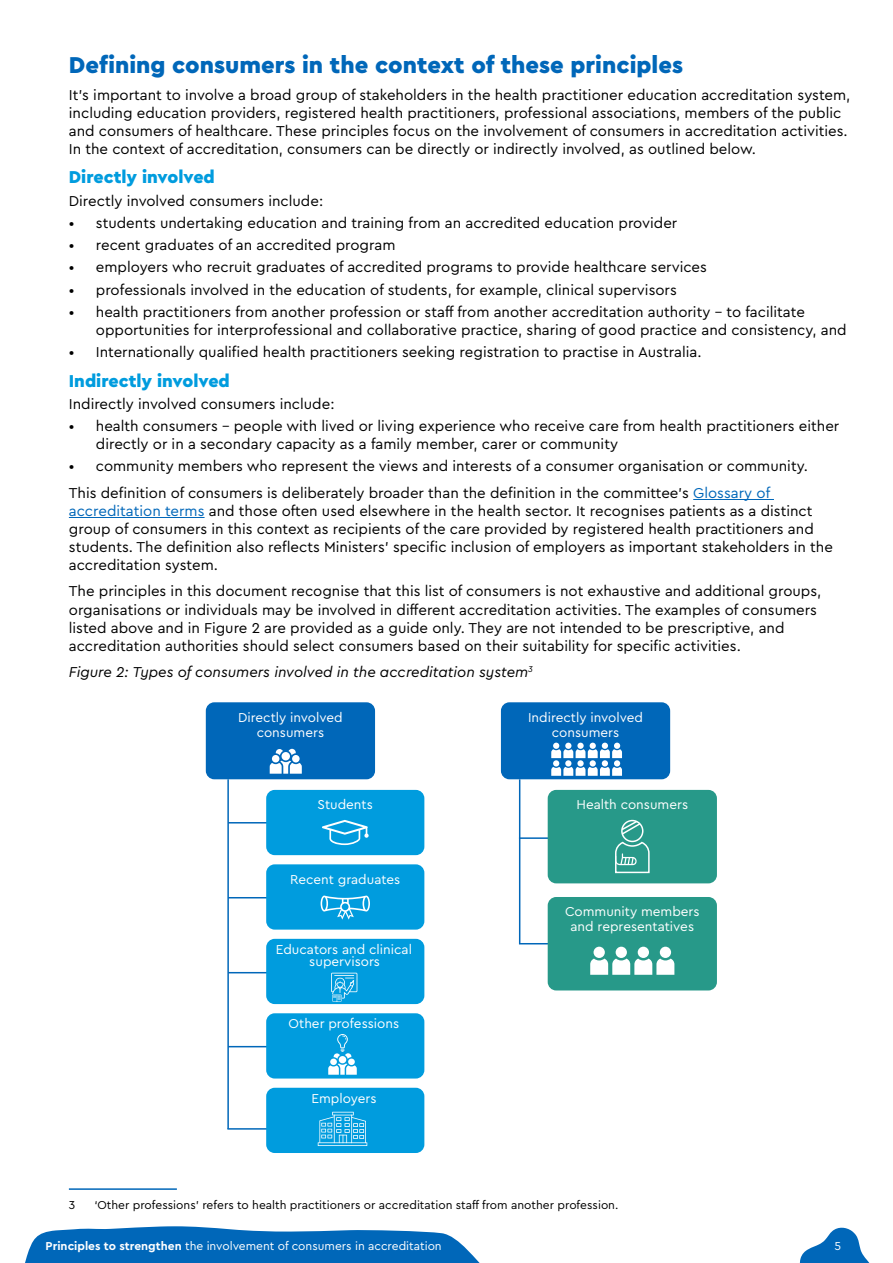
<style>
.page{position:relative;width:893px;height:1263px;background:#fff}
.page>*{position:absolute;margin:0;border:0;box-sizing:border-box;transform-origin:0 0}
.t1{font:900 24px "Cera Pro";color:#0067b9}
.t2{font:900 18px "Cera Pro";color:#009cde}
.t3{font:15px/18px "Cera Pro";color:#000}
.t4{font:italic 15px "Cera Pro";color:#000}
.t5{font:13.5px/15px "Cera Pro";color:#fff;text-align:center}
.t6{font:12px "Cera Pro";color:#fff}
.Footnote{font:12px "Cera Pro";color:#000}
.s1{color:#0067b9}
.s2{font-weight:700}
</style>
<div class="page">
<svg style="left:25px;top:1226px;width:455px;height:37px;background:#257dc3"></svg>
<svg style="left:799px;top:1227px;width:71px;height:36px"></svg>
<hr style="left:693px;top:499px;width:81px;height:1px;background:#0067b9">
<hr style="left:69px;top:517px;width:136px;height:1px;background:#0067b9">
<hr style="left:69px;top:1188px;width:108px;height:2px;background:#0067b9">
<hr style="left:227px;top:1128px;width:59px;height:2px;background:#0067b9">
<div style="left:206px;top:702px;width:169px;height:77px;background:#0067b9;border-radius:9px"></div>
<div style="left:501px;top:702px;width:169px;height:77px;background:#0067b9;border-radius:9px"></div>
<div style="left:548px;top:790px;width:169px;height:93px;background:#279989;border-radius:9px"></div>
<div style="left:548px;top:897px;width:169px;height:93px;background:#279989;border-radius:9px"></div>
<div style="left:272px;top:755px;width:7px;height:7px;background:#fff;border-radius:50%"></div>
<div style="left:292px;top:755px;width:8px;height:7px;background:#fff;border-radius:50%"></div>
<div style="left:282px;top:752px;width:8px;height:8px;background:#fff;border-radius:50%"></div>
<svg style="left:270px;top:761px;width:32px;height:13px"></svg>
<svg style="left:289px;top:749px;width:7px;height:6px"></svg>
<svg style="left:276px;top:749px;width:7px;height:6px"></svg>
<div style="left:593px;top:947px;width:12px;height:11px;background:#fff;border-radius:50%"></div>
<div style="left:616px;top:947px;width:11px;height:11px;background:#fff;border-radius:50%"></div>
<div style="left:638px;top:947px;width:11px;height:11px;background:#fff;border-radius:50%"></div>
<div style="left:660px;top:947px;width:11px;height:11px;background:#fff;border-radius:50%"></div>
<svg style="left:590px;top:958px;width:84px;height:17px"></svg>
<svg style="left:518px;top:743px;width:132px;height:202px"></svg>
<hr style="left:227px;top:779px;width:2px;height:350px;background:#0067b9">
<hr style="left:228px;top:1046px;width:53px;height:1px;background:#0067b9">
<hr style="left:228px;top:972px;width:53px;height:1px;background:#0067b9">
<hr style="left:228px;top:897px;width:53px;height:1px;background:#0067b9">
<hr style="left:228px;top:822px;width:53px;height:1px;background:#0067b9">
<div style="left:266px;top:790px;width:158px;height:65px;background:#009cde;border-radius:9px"></div>
<div style="left:266px;top:864px;width:158px;height:66px;background:#009cde;border-radius:9px"></div>
<div style="left:266px;top:939px;width:158px;height:65px;background:#009cde;border-radius:9px"></div>
<div style="left:266px;top:1013px;width:158px;height:65px;background:#009cde;border-radius:9px"></div>
<div style="left:266px;top:1088px;width:158px;height:65px;background:#009cde;border-radius:9px"></div>
<svg style="left:322px;top:820px;width:47px;height:25px"></svg>
<svg style="left:321px;top:895px;width:49px;height:24px"></svg>
<svg style="left:331px;top:973px;width:26px;height:29px"></svg>
<svg style="left:328px;top:1034px;width:29px;height:41px"></svg>
<hr style="left:332px;top:1112px;width:22px;height:3px;background:#fff">
<svg style="left:318px;top:1142px;width:49px;height:4px"></svg>
<svg style="left:319px;top:1115px;width:47px;height:28px"></svg>
<h1 class="t1" style="left:69px;top:49px;width:616px">Defining consumers in the context of these principles</h1>
<p class="t3" style="left:69px;top:85px;width:783px">It’s important to involve a broad group of stakeholders in the health practitioner education accreditation system, including education providers, registered health practitioners, professional associations, members of the public and consumers of healthcare. These principles focus on the involvement of consumers in accreditation activities.<br>In the context of accreditation, consumers can be directly or indirectly involved, as outlined below.</p>
<h2 class="t2" style="left:69px;top:165px;width:148px">Directly involved</h2>
<p class="t3" style="left:69px;top:191px;width:256px">Directly involved consumers include:</p>
<p class="t3" style="left:69px;top:213px;width:610px">• students undertaking education and training from an accredited education provider</p>
<p class="t3" style="left:69px;top:235px;width:328px">• recent graduates of an accredited program</p>
<p class="t3" style="left:69px;top:258px;width:640px">• employers who recruit graduates of accredited programs to provide healthcare services</p>
<p class="t3" style="left:69px;top:280px;width:609px">• professionals involved in the education of students, for example, clinical supervisors</p>
<p class="t3" style="left:96px;top:302px;width:752px;text-indent:-27px">• health practitioners from another profession or staff from another accreditation authority - to facilitate opportunities for interprofessional and collaborative practice, sharing of good practice and consistency, and</p>
<p class="t3" style="left:69px;top:342px;width:634px">• Internationally qualified health practitioners seeking registration to practise in Australia.</p>
<h2 class="t2" style="left:69px;top:369px;width:163px">Indirectly involved</h2>
<p class="t3" style="left:69px;top:394px;width:267px">Indirectly involved consumers include:</p>
<p class="t3" style="left:96px;top:416px;width:745px;text-indent:-27px">• health consumers - people with lived or living experience who receive care from health practitioners either directly or in a secondary capacity as a family member, carer or community</p>
<p class="t3" style="left:69px;top:457px;width:741px">• community members who represent the views and interests of a consumer organisation or community.</p>
<p class="t3" style="left:69px;top:483px;width:765px">This definition of consumers is deliberately broader than the definition in the committee’s <span class="s1">Glossary of accreditation terms</span> and those often used elsewhere in the health sector. It recognises patients as a distinct group of consumers in this context as recipients of the care provided by registered health practitioners and students. The definition also reflects Ministers’ specific inclusion of employers as important stakeholders in the accreditation system.</p>
<p class="t3" style="left:69px;top:582px;width:754px">The principles in this document recognise that this list of consumers is not exhaustive and additional groups, organisations or individuals may be involved in different accreditation activities. The examples of consumers listed above and in Figure 2 are provided as a guide only. They are not intended to be prescriptive, and accreditation authorities should select consumers based on their suitability for specific activities.</p>
<p class="t4" style="left:69px;top:662px;width:466px">Figure 2: Types of consumers involved in the accreditation system<sup>3</sup></p>
<p class="t5" style="left:238px;top:709px;width:106px">Directly involved consumers</p>
<p class="t5" style="left:528px;top:709px;width:116px">Indirectly involved consumers</p>
<p class="t5" style="left:318px;top:797px;width:57px">Students</p>
<p class="t5" style="left:290px;top:871px;width:112px">Recent graduates</p>
<p class="t5" style="left:276px;top:943px;width:138px;line-height:12px">Educators and clinical supervisors</p>
<p class="t5" style="left:289px;top:1016px;width:112px">Other professions</p>
<p class="t5" style="left:311px;top:1090px;width:67px">Employers</p>
<p class="t5" style="left:576px;top:797px;width:113px">Health consumers</p>
<p class="t5" style="left:565px;top:904px;width:136px">Community members and representatives</p>
<p class="Footnote" style="left:69px;top:1197px;width:8px">3</p>
<p class="Footnote" style="left:94px;top:1197px;width:526px">‘Other professions’ refers to health practitioners or accreditation staff from another profession.</p>
<p class="t6" style="left:46px;top:1238px;width:299px">Ahpra and the National Boards annual report 2022/23</p>
<p class="t6" style="left:46px;top:1238px;width:398px"><span class="s2">Principles to strengthen</span> the involvement of consumers in accreditation</p>
<p class="t6" style="left:834px;top:1238px;width:8px">5</p>
</div>
